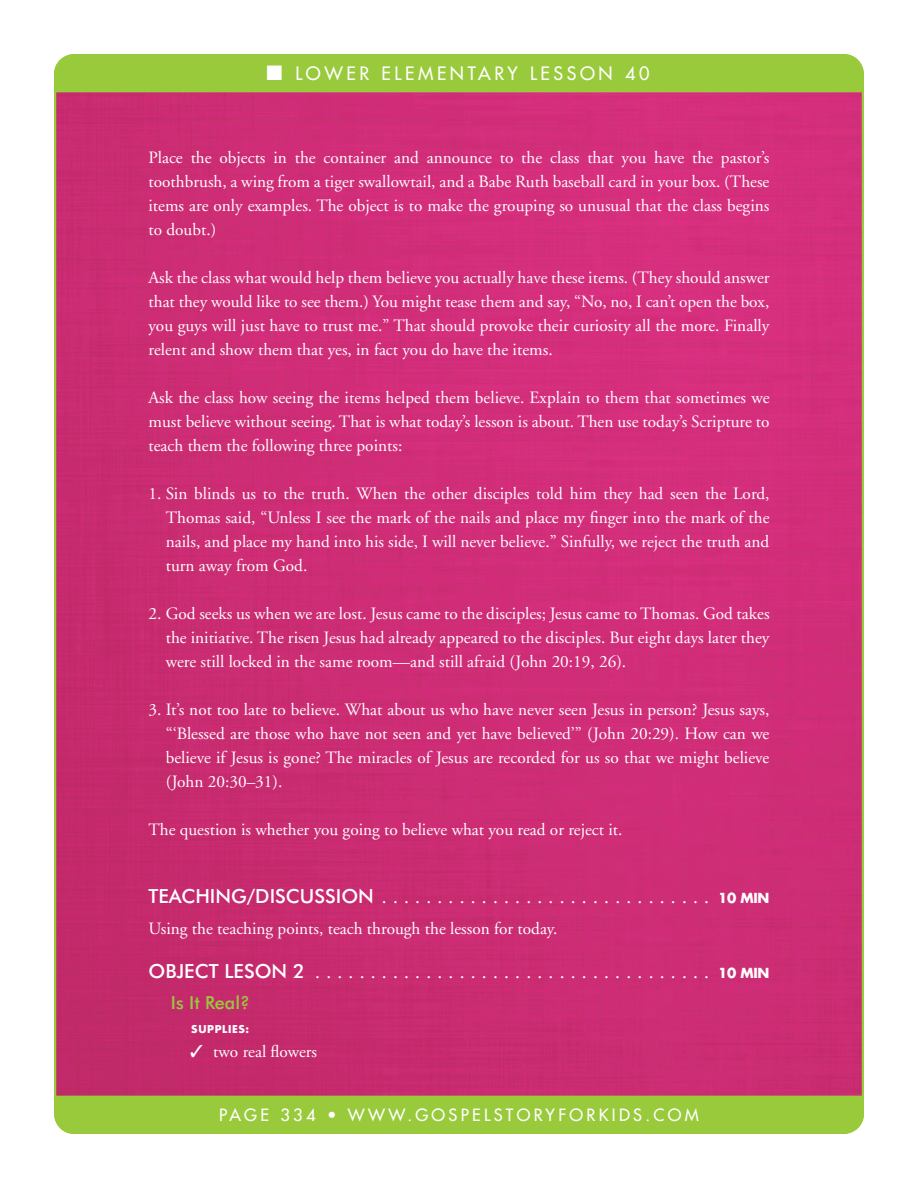
<style>
.page{position:relative;width:918px;height:1188px;background:#fff}
.page>*{position:absolute;margin:0;border:0;box-sizing:border-box;transform-origin:0 0}
.SUB_1{font:19.5px "Adobe Garamond";color:#fff}
.t1{font:18px "Futura";letter-spacing:.2em;color:#fff}
.LS_Subhead_2{font:500 18px "Futura BT";color:#99ca3b}
.TXT{font:17.25px/24px "Adobe Garamond";color:#fff;text-align:justify}
.t2{font:16.5px "Futura";letter-spacing:.2em;color:#fff}
.LS_Supply_List_Inden{font:700 10.5px "Futura";letter-spacing:.06em;color:#fff}
.s1{font-family:"Futura BT";font-weight:500}
.s2{font-family:"Futura";font-weight:700;font-size:13.5px}
</style>
<div class="page">
<img style="left:57px;top:92px;width:804px;height:1004px">
<div style="left:54px;top:54px;width:810px;height:38px;background:#99ca3b"></div>
<div style="left:54px;top:1096px;width:810px;height:38px;background:#99ca3b"></div>
<p class="t1" style="left:266px;top:62px;width:385px">■ LOWER ELEMENTARY LESSON 40</p>
<p class="TXT" style="left:148px;top:146px;width:623px">Place the objects in the container and announce to the class that you have the pastor’s toothbrush, a wing from a tiger swallowtail, and a Babe Ruth baseball card in your box. (These items are only examples. The object is to make the grouping so unusual that the class begins to doubt.)</p>
<p class="TXT" style="left:148px;top:266px;width:623px">Ask the class what would help them believe you actually have these items. (They should answer that they would like to see them.) You might tease them and say, “No, no, I can’t open the box, you guys will just have to trust me.” That should provoke their curiosity all the more. Finally relent and show them that yes, in fact you do have the items.</p>
<p class="TXT" style="left:148px;top:386px;width:623px">Ask the class how seeing the items helped them believe. Explain to them that sometimes we must believe without seeing. That is what today’s lesson is about. Then use today’s Scripture to teach them the following three points:</p>
<p class="TXT" style="left:166px;top:482px;width:605px;text-indent:-17px">1. Sin blinds us to the truth. When the other disciples told him they had seen the Lord, Thomas said, “Unless I see the mark of the nails and place my finger into the mark of the nails, and place my hand into his side, I will never believe.” Sinfully, we reject the truth and turn away from God.</p>
<p class="TXT" style="left:166px;top:602px;width:605px;text-indent:-17px">2. God seeks us when we are lost. Jesus came to the disciples; Jesus came to Thomas. God takes the initiative. The risen Jesus had already appeared to the disciples. But eight days later they were still locked in the same room—and still afraid (John 20:19, 26).</p>
<p class="TXT" style="left:166px;top:698px;width:605px;text-indent:-17px">3. It’s not too late to believe. What about us who have never seen Jesus in person? Jesus says, “‘Blessed are those who have not seen and yet have believed’” (John 20:29). How can we believe if Jesus is gone? The miracles of Jesus are recorded for us so that we might believe (John 20:30–31).</p>
<p class="TXT" style="left:148px;top:818px;width:476px">The question is whether you going to believe what you read or reject it.</p>
<p class="SUB_1" style="left:148px;top:887px;width:623px"><span class="s1">TEACHING/DISCUSSION</span> .............................. <span class="s2">10 MIN</span></p>
<p class="TXT" style="left:148px;top:917px;width:410px">Using the teaching points, teach through the lesson for today.</p>
<p class="SUB_1" style="left:148px;top:962px;width:623px"><span class="s1">OBJECT LESON 2</span> .................................... <span class="s2">10 MIN</span></p>
<p class="LS_Subhead_2" style="left:171px;top:992px;width:80px">Is It Real?</p>
<p class="LS_Supply_List_Inden" style="left:191px;top:1022px;width:60px">SUPPLIES:</p>
<p class="TXT" style="left:190px;top:1040px;width:129px">✓ two real flowers</p>
<p class="t2" style="left:219px;top:1104px;width:481px">PAGE 334 • WWW.GOSPELSTORYFORKIDS.COM</p>
</div>
